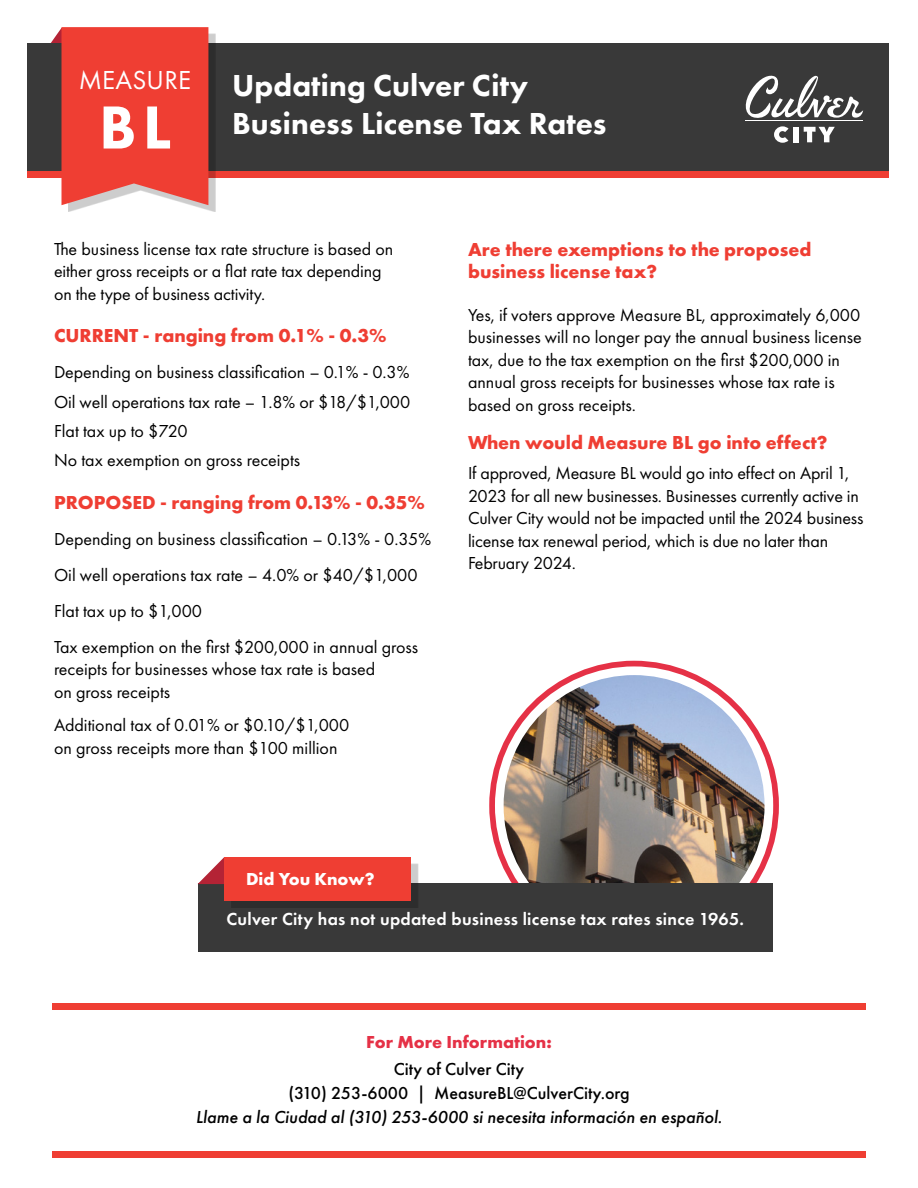
<style>
.page{position:relative;width:918px;height:1188px;background:#fff}
.page>*{position:absolute;margin:0;border:0;box-sizing:border-box;transform-origin:0 0}
.t1{font:800 63px "Futura PT";color:#fff}
.t2{font:800 31.5px/37.8px "Futura PT";color:#fff}
.t3{font:27px "Futura PT";letter-spacing:.01em;color:#fff}
.Culver_City_Body_Tit{font:700 19.5px/22.5px "Futura PT";color:#ef3e33}
.Culver_City_Body{font:18px/22.5px "Futura PT";color:#000}
.Culver_City_Body-2{font:italic 500 18px/24px "Futura PT";color:#000;text-align:center}
.Culver_City_Body-3{font:600 18px "Futura PT";letter-spacing:.015em;color:#fff}
.Culver_City_Body_Tit-2{font:700 18px "Futura PT";color:#e53146}
.Culver_City_Body_Tit-3{font:700 18px "Futura PT";color:#fff}
.s1{font-style:normal}
</style>
<div class="page">
<div style="left:27px;top:44px;width:862px;height:130px;background:#393939"></div>
<div style="left:27px;top:171px;width:862px;height:6px;background:#ef3e33"></div>
<div style="left:52px;top:1004px;width:814px;height:6px;background:#ef3e33"></div>
<div style="left:52px;top:1152px;width:814px;height:6px;background:#ef3e33"></div>
<div style="left:68px;top:34px;width:147px;height:178px;background:#000;opacity:.2"></div>
<svg style="left:31px;top:27px;width:177px;height:178px"></svg>
<div style="left:793px;top:127px;width:6px;height:15px;background:#fff"></div>
<svg style="left:804px;top:127px;width:31px;height:15px"></svg>
<svg style="left:774px;top:126px;width:15px;height:17px"></svg>
<svg style="left:745px;top:75px;width:118px;height:43px"></svg>
<hr style="left:745px;top:121px;width:118px;height:1px;background:#fff">
<svg style="left:492px;top:664px;width:284px;height:284px"></svg>
<img style="left:504px;top:675px;width:261px;height:261px;border-radius:130px">
<div style="left:198px;top:884px;width:574px;height:68px;background:#393939"></div>
<svg style="left:198px;top:857px;width:26px;height:27px"></svg>
<div style="left:231px;top:864px;width:187px;height:44px;background:#000;opacity:.2"></div>
<div style="left:224px;top:857px;width:187px;height:44px;background:#ef3e33"></div>
<p class="t3" style="left:79px;top:64px;width:114px">MEASURE</p>
<p class="t1" style="left:99px;top:88px;width:73px">BL</p>
<p class="t2" style="left:232px;top:66px;width:376px">Updating Culver City<br>Business License Tax Rates</p>
<p class="Culver_City_Body" style="left:54px;top:237px;width:341px">The business license tax rate structure is based on either gross receipts or a flat rate tax depending on the type of business activity.</p>
<p class="Culver_City_Body_Tit" style="left:54px;top:324px;width:334px">CURRENT - ranging from 0.1% - 0.3%</p>
<p class="Culver_City_Body" style="left:54px;top:361px;width:357px">Depending on business classification – 0.1% - 0.3%</p>
<p class="Culver_City_Body" style="left:54px;top:390px;width:358px">Oil well operations tax rate – 1.8% or $18/$1,000</p>
<p class="Culver_City_Body" style="left:54px;top:419px;width:135px">Flat tax up to $720</p>
<p class="Culver_City_Body" style="left:54px;top:449px;width:248px">No tax exemption on gross receipts</p>
<p class="Culver_City_Body_Tit" style="left:54px;top:491px;width:373px">PROPOSED - ranging from 0.13% - 0.35%</p>
<p class="Culver_City_Body" style="left:54px;top:527px;width:379px">Depending on business classification – 0.13% - 0.35%</p>
<p class="Culver_City_Body" style="left:54px;top:563px;width:365px">Oil well operations tax rate – 4.0% or $40/$1,000</p>
<p class="Culver_City_Body" style="left:54px;top:599px;width:150px">Flat tax up to $1,000</p>
<p class="Culver_City_Body" style="left:54px;top:635px;width:366px">Tax exemption on the first $200,000 in annual gross receipts for businesses whose tax rate is based<br>on gross receipts</p>
<p class="Culver_City_Body" style="left:54px;top:714px;width:297px">Additional tax of 0.01% or $0.10/$1,000 on gross receipts more than $100 million</p>
<p class="Culver_City_Body_Tit" style="left:468px;top:237px;width:345px">Are there exemptions to the proposed business license tax?</p>
<p class="Culver_City_Body" style="left:468px;top:304px;width:395px">Yes, if voters approve Measure BL, approximately 6,000 businesses will no longer pay the annual business license tax, due to the tax exemption on the first $200,000 in annual gross receipts for businesses whose tax rate is based on gross receipts.</p>
<p class="Culver_City_Body_Tit" style="left:468px;top:431px;width:361px">When would Measure BL go into effect?</p>
<p class="Culver_City_Body" style="left:468px;top:462px;width:397px">If approved, Measure BL would go into effect on April 1, 2023 for all new businesses. Businesses currently active in Culver City would not be impacted until the 2024 business license tax renewal period, which is due no later than February 2024.</p>
<p class="Culver_City_Body_Tit-3" style="left:246px;top:867px;width:130px">Did You Know?</p>
<p class="Culver_City_Body-3" style="left:226px;top:908px;width:519px">Culver City has not updated business license tax rates since 1965.</p>
<p class="Culver_City_Body_Tit-2" style="left:366px;top:1031px;width:187px">For More Information:</p>
<p class="Culver_City_Body-2" style="left:196px;top:1057px;width:528px"><span class="s1">City of Culver City<br>(310) 253-6000 | MeasureBL@CulverCity.org<br></span>Llame a la Ciudad al (310) 253-6000 si necesita información en español.</p>
</div>
